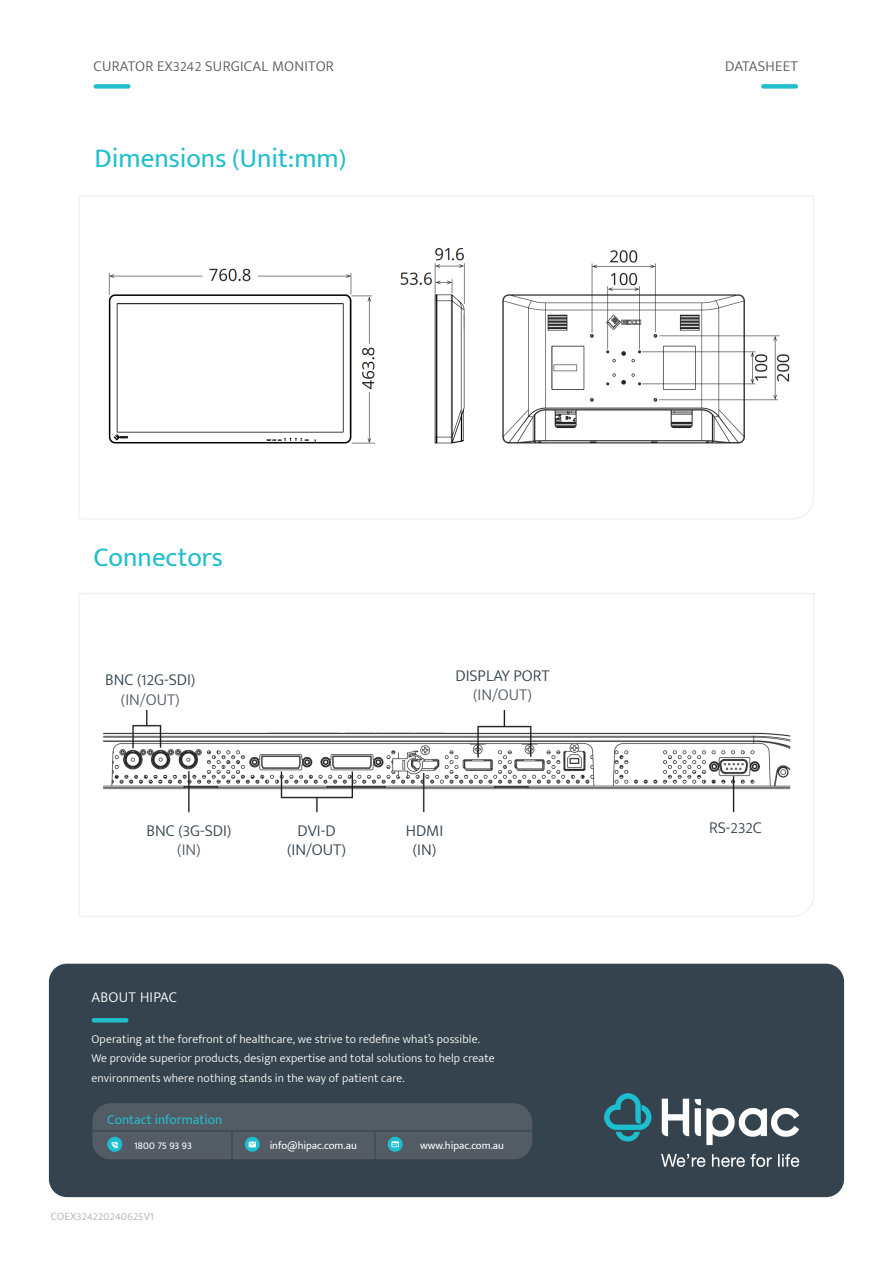
<style>
.page{position:relative;width:893px;height:1263px;background:#fff}
.page>*{position:absolute;margin:0;border:0;box-sizing:border-box;transform-origin:0 0}
.t1{font:27px "Mukta Mahee";color:#21bece}
.Body_Text_2{font:300 16.5px "Mukta Mahee";color:#34434d}
.Body_Text_2-2{font:300 16.5px "Mukta Mahee";color:#535b65}
.t2{font:300 15px "Mukta Mahee";letter-spacing:.02em;color:#57585a}
.t3{font:300 15px "Mukta Mahee";letter-spacing:.02em;color:#fff}
.t4{font:13.5px "Mukta Mahee";color:#21bece}
.t5{font:300 12px/19.5px "Mukta Mahee";letter-spacing:.01em;color:#fff}
.t6{font:300 11.25px "Mukta Mahee";letter-spacing:.02em;color:#adafb4}
.t7{font:10.8px "Mukta Mahee";color:#fff}
</style>
<div class="page">
<svg style="left:79px;top:196px;width:735px;height:323px"></svg>
<svg style="left:79px;top:593px;width:735px;height:324px"></svg>
<div style="left:49px;top:964px;width:795px;height:233px;background:#34434d;border-radius:18px"></div>
<hr style="left:94px;top:1018px;width:32px;height:4px;background:#21bece">
<div style="left:92px;top:1103px;width:440px;height:57px;background:#535b65;border-radius:19px"></div>
<hr style="left:92px;top:1130px;width:38px;height:1px;background:#34434d">
<svg style="left:92px;top:1118px;width:1px;height:27px"></svg>
<hr style="left:130px;top:1130px;width:102px;height:1px;background:#34434d">
<hr style="left:232px;top:1130px;width:33px;height:1px;background:#34434d">
<svg style="left:232px;top:1131px;width:1px;height:28px"></svg>
<hr style="left:265px;top:1130px;width:110px;height:1px;background:#34434d">
<hr style="left:375px;top:1130px;width:41px;height:1px;background:#34434d">
<svg style="left:375px;top:1131px;width:1px;height:28px"></svg>
<hr style="left:416px;top:1130px;width:146px;height:1px;background:#34434d">
<hr style="left:92px;top:1159px;width:38px;height:1px;background:#34434d">
<hr style="left:130px;top:1159px;width:102px;height:1px;background:#34434d">
<hr style="left:232px;top:1159px;width:33px;height:1px;background:#34434d">
<hr style="left:265px;top:1159px;width:110px;height:1px;background:#34434d">
<hr style="left:375px;top:1159px;width:41px;height:1px;background:#34434d">
<hr style="left:416px;top:1159px;width:146px;height:1px;background:#34434d">
<div style="left:107px;top:1137px;width:15px;height:15px;background:#1dbecf;border-radius:50%"></div>
<svg style="left:111px;top:1141px;width:7px;height:7px"></svg>
<svg style="left:245px;top:1137px;width:15px;height:15px"></svg>
<svg style="left:249px;top:1141px;width:7px;height:6px"></svg>
<svg style="left:388px;top:1137px;width:15px;height:15px"></svg>
<svg style="left:392px;top:1141px;width:7px;height:6px"></svg>
<img style="left:604px;top:1093px;width:196px;height:74px">
<div style="left:763px;top:84px;width:33px;height:5px;background:#21bece"></div>
<div style="left:96px;top:84px;width:32px;height:5px;background:#21bece"></div>
<p class="t2" style="left:94px;top:57px;width:242px">CURATOR EX3242 SURGICAL MONITOR</p>
<p class="t2" style="left:725px;top:57px;width:74px">DATASHEET</p>
<p class="t2" style="left:94px;top:57px;width:138px">S GICAL MONITORS</p>
<p class="t1" style="left:94px;top:142px;width:253px">Dimensions (Unit:mm)</p>
<p class="t1" style="left:94px;top:541px;width:131px">Connectors</p>
<p class="Body_Text_2" style="left:105px;top:669px;width:92px">BNC (12G-SDI)</p>
<p class="Body_Text_2-2" style="left:121px;top:689px;width:60px">(IN/OUT)</p>
<p class="Body_Text_2" style="left:147px;top:820px;width:86px">BNC (3G-SDI)</p>
<p class="Body_Text_2-2" style="left:177px;top:840px;width:25px">(IN)</p>
<p class="Body_Text_2" style="left:297px;top:820px;width:40px">DVI-D</p>
<p class="Body_Text_2" style="left:287px;top:840px;width:60px">(IN/OUT)</p>
<p class="Body_Text_2" style="left:455px;top:665px;width:96px">DISPLAY PORT</p>
<p class="Body_Text_2-2" style="left:473px;top:685px;width:60px">(IN/OUT)</p>
<p class="Body_Text_2" style="left:406px;top:820px;width:39px">HDMI</p>
<p class="Body_Text_2" style="left:413px;top:840px;width:25px">(IN)</p>
<p class="t3" style="left:92px;top:988px;width:87px">ABOUT HIPAC</p>
<p class="t5" style="left:92px;top:1029px;width:405px">Operating at the forefront of healthcare, we strive to redefine what’s possible.<br>We provide superior products, design expertise and total solutions to help create environments where nothing stands in the way of patient care.</p>
<p class="t4" style="left:107px;top:1112px;width:117px">Contact information</p>
<p class="t7" style="left:134px;top:1139px;width:59px">1800 75 93 93</p>
<p class="t7" style="left:270px;top:1139px;width:89px">info@hipac.com.au</p>
<p class="t7" style="left:420px;top:1139px;width:85px">www.hipac.com.au</p>
<p class="t6" style="left:51px;top:1210px;width:104px">COEX324220240625V1</p>
<p class="Body_Text_2" style="left:709px;top:817px;width:54px">RS-232C</p>
</div>
